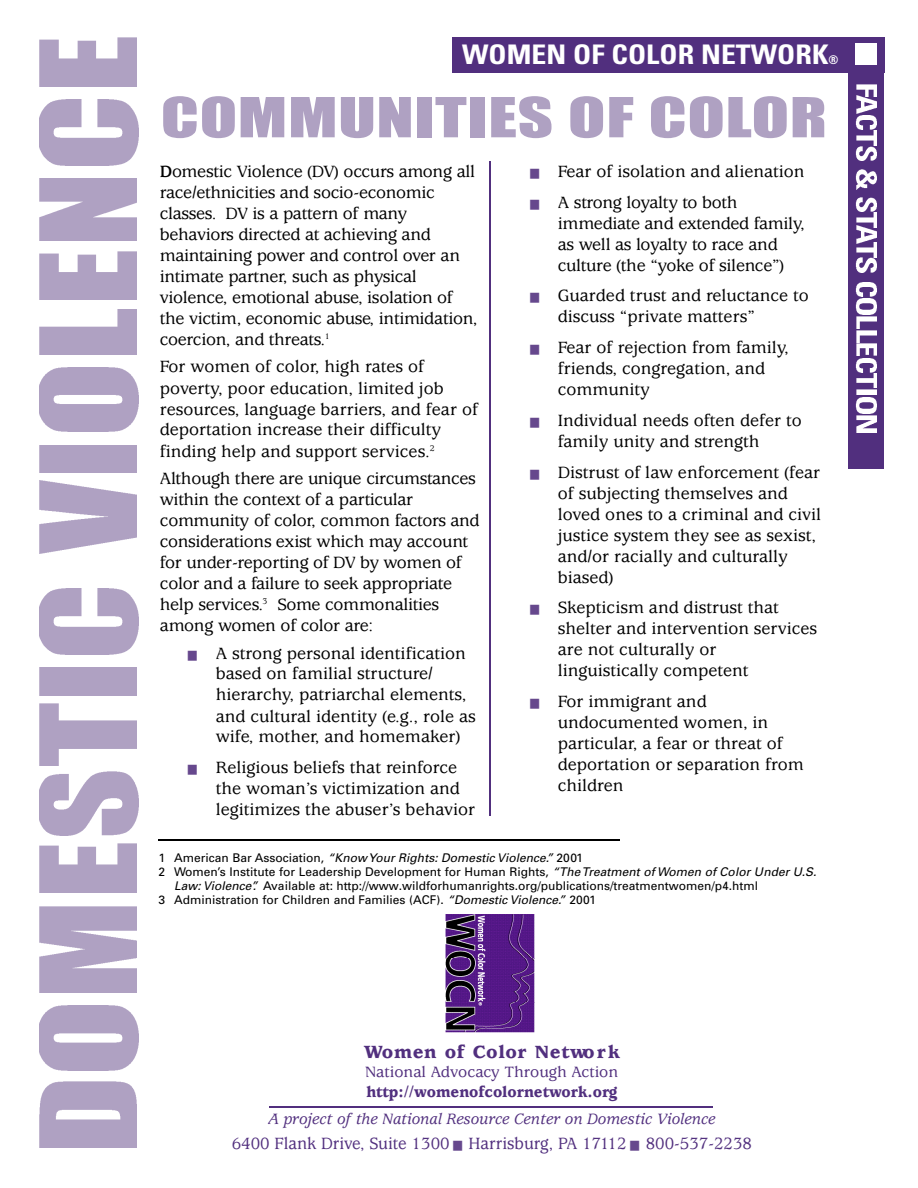
<style>
.page{position:relative;width:918px;height:1188px;background:#fff}
.page>*{position:absolute;margin:0;border:0;box-sizing:border-box;transform-origin:0 0}
.t1{font:51px "Impact";letter-spacing:.01em;color:#afa1c2;scale:1.35 1}
.t2{font:700 condensed 27px "Univers";color:#fff;scale:1.1 1}
.t3{font:900 19.5px "Usherwood";letter-spacing:.035em;color:#512f7e}
.t4{font:500 18px/21px "Usherwood";color:#000}
.t5{font:500 18px/21px "Usherwood";letter-spacing:-.02em;color:#000}
.t6{font:500 18px "Usherwood";color:#512f7e;scale:.95 1}
.t7{font:italic 500 16.5px "Usherwood";color:#512f7e}
.t8{font:900 16.5px "Usherwood";color:#512f7e;scale:.95 1}
.t9{font:500 16.5px "Usherwood";color:#512f7e}
.t10{font:12px "Univers";color:#000}
.t11{font:italic 12px "Univers";color:#000}
.t12{font:700 condensed 12px "Univers";color:#fff}
.s1{font-weight:700}
.s2{font-style:normal}
.s3{font-style:italic}
</style>
<div class="page">
<img style="left:39px;top:1082px;width:98px;height:65px">
<img style="left:39px;top:1006px;width:100px;height:64px">
<img style="left:39px;top:906px;width:98px;height:86px">
<img style="left:39px;top:844px;width:98px;height:49px">
<img style="left:39px;top:772px;width:100px;height:64px">
<img style="left:39px;top:704px;width:98px;height:61px">
<div style="left:39px;top:668px;width:98px;height:27px;background:#afa1c2"></div>
<img style="left:39px;top:588px;width:100px;height:66px">
<img style="left:39px;top:480px;width:98px;height:73px">
<div style="left:39px;top:445px;width:98px;height:28px;background:#afa1c2"></div>
<img style="left:39px;top:367px;width:100px;height:65px">
<img style="left:39px;top:309px;width:98px;height:45px">
<img style="left:39px;top:251px;width:98px;height:49px">
<img style="left:39px;top:178px;width:98px;height:63px">
<img style="left:39px;top:99px;width:100px;height:66px">
<img style="left:39px;top:38px;width:98px;height:49px">
<img style="left:446px;top:915px;width:89px;height:44px">
<img style="left:446px;top:959px;width:89px;height:74px">
<hr style="left:159px;top:840px;width:461px;height:1px;background:#000">
<div style="left:452px;top:37px;width:432px;height:36px;background:#512f7e"></div>
<div style="left:848px;top:37px;width:36px;height:432px;background:#512f7e"></div>
<img style="left:856px;top:85px;width:20px;height:29px">
<img style="left:855px;top:116px;width:21px;height:45px">
<img style="left:855px;top:169px;width:21px;height:20px">
<img style="left:855px;top:197px;width:21px;height:14px">
<img style="left:856px;top:213px;width:20px;height:13px">
<img style="left:856px;top:226px;width:20px;height:16px">
<img style="left:855px;top:242px;width:21px;height:30px">
<img style="left:855px;top:282px;width:21px;height:14px">
<img style="left:855px;top:299px;width:21px;height:15px">
<img style="left:856px;top:317px;width:20px;height:39px">
<img style="left:855px;top:358px;width:21px;height:30px">
<img style="left:856px;top:390px;width:20px;height:5px">
<img style="left:855px;top:398px;width:21px;height:15px">
<img style="left:856px;top:416px;width:20px;height:17px">
<div style="left:855px;top:43px;width:22px;height:22px;background:#fff"></div>
<hr style="left:489px;top:161px;width:1px;height:655px;background:#512f7e">
<hr style="left:269px;top:1106px;width:444px;height:2px;background:#512f7e">
<h2 class="t2" style="left:462px;top:38px;width:335px">WOMEN OF COLOR NETWORK</h2>
<p class="t12" style="left:829px;top:53px;width:11px">®</p>
<h1 class="t1" style="left:161px;top:86px;width:495px">COMMUNITIES OF COLOR</h1>
<p class="t4" style="left:160px;top:161px;width:319px"><span class="s1">D</span>omestic Violence (DV) occurs among all race/ethnicities and socio-economic classes. DV is a pattern of many behaviors directed at achieving and maintaining power and control over an intimate partner, such as physical violence, emotional abuse, isolation of the victim, economic abuse, intimidation, coercion, and threats.<sup>1</sup></p>
<p class="t4" style="left:160px;top:357px;width:320px">For women of color, high rates of poverty, poor education, limited job resources, language barriers, and fear of deportation increase their difficulty finding help and support services.<sup>2</sup></p>
<p class="t4" style="left:160px;top:468px;width:321px">Although there are unique circumstances within the context of a particular community of color, common factors and considerations exist which may account for under-reporting of DV by women of color and a failure to seek appropriate help services.<sup>3</sup> Some commonalities among women of color are:</p>
<p class="t4" style="left:216px;top:643px;width:262px">A strong personal identification based on familial structure/ hierarchy, patriarchal elements, and cultural identity (e.g., role as wife, mother, and homemaker)</p>
<p class="t4" style="left:216px;top:757px;width:261px">Religious beliefs that reinforce the woman’s victimization and legitimizes the abuser’s behavior</p>
<p class="t4" style="left:558px;top:156px;width:248px;line-height:30.9px">Fear of isolation and alienation<br>A strong loyalty to both</p>
<p class="t5" style="left:558px;top:213px;width:248px">immediate and extended family, as well as loyalty to race and culture (the “yoke of silence”)</p>
<p class="t4" style="left:558px;top:286px;width:252px">Guarded trust and reluctance to discuss “private matters”</p>
<p class="t4" style="left:558px;top:338px;width:233px">Fear of rejection from family, friends, congregation, and community</p>
<p class="t4" style="left:558px;top:410px;width:245px">Individual needs often defer to family unity and strength</p>
<p class="t4" style="left:558px;top:462px;width:265px">Distrust of law enforcement (fear of subjecting themselves and loved ones to a criminal and civil justice system they see as sexist, and/or racially and culturally biased)</p>
<p class="t4" style="left:558px;top:597px;width:261px">Skepticism and distrust that shelter and intervention services are not culturally or linguistically competent</p>
<p class="t4" style="left:558px;top:691px;width:247px">For immigrant and undocumented women, in particular, a fear or threat of deportation or separation from children</p>
<p class="t11" style="left:159px;top:850px;width:426px"><span class="s2">1 American Bar Association,</span> “KnowYour Rights: Domestic Violence.” <span class="s2">2001</span></p>
<p class="t10" style="left:159px;top:864px;width:659px">2 Women’s Institute for Leadership Development for Human Rights, <span class="s3">“TheTreatment of Women of Color Under U.S.</span></p>
<p class="t10" style="left:174px;top:879px;width:586px"><span class="s3">Law: Violence”.</span> Available at: http://www.wildforhumanrights.org/publications/treatmentwomen/p4.html</p>
<p class="t10" style="left:159px;top:893px;width:439px">3 Administration for Children and Families (ACF). <span class="s3">“Domestic Violence.”</span> 2001</p>
<p class="t3" style="left:364px;top:1041px;width:258px">Women of Color Network</p>
<p class="t9" style="left:365px;top:1063px;width:255px">National Advocacy Through Action</p>
<p class="t8" style="left:366px;top:1082px;width:266px">http://womenofcolornetwork.org</p>
<p class="t7" style="left:268px;top:1110px;width:449px">A project of the National Resource Center on Domestic Violence</p>
<p class="t6" style="left:232px;top:1133px;width:549px">6400 Flank Drive, Suite 1300 Harrisburg, PA 17112 800-537-2238</p>
</div>
